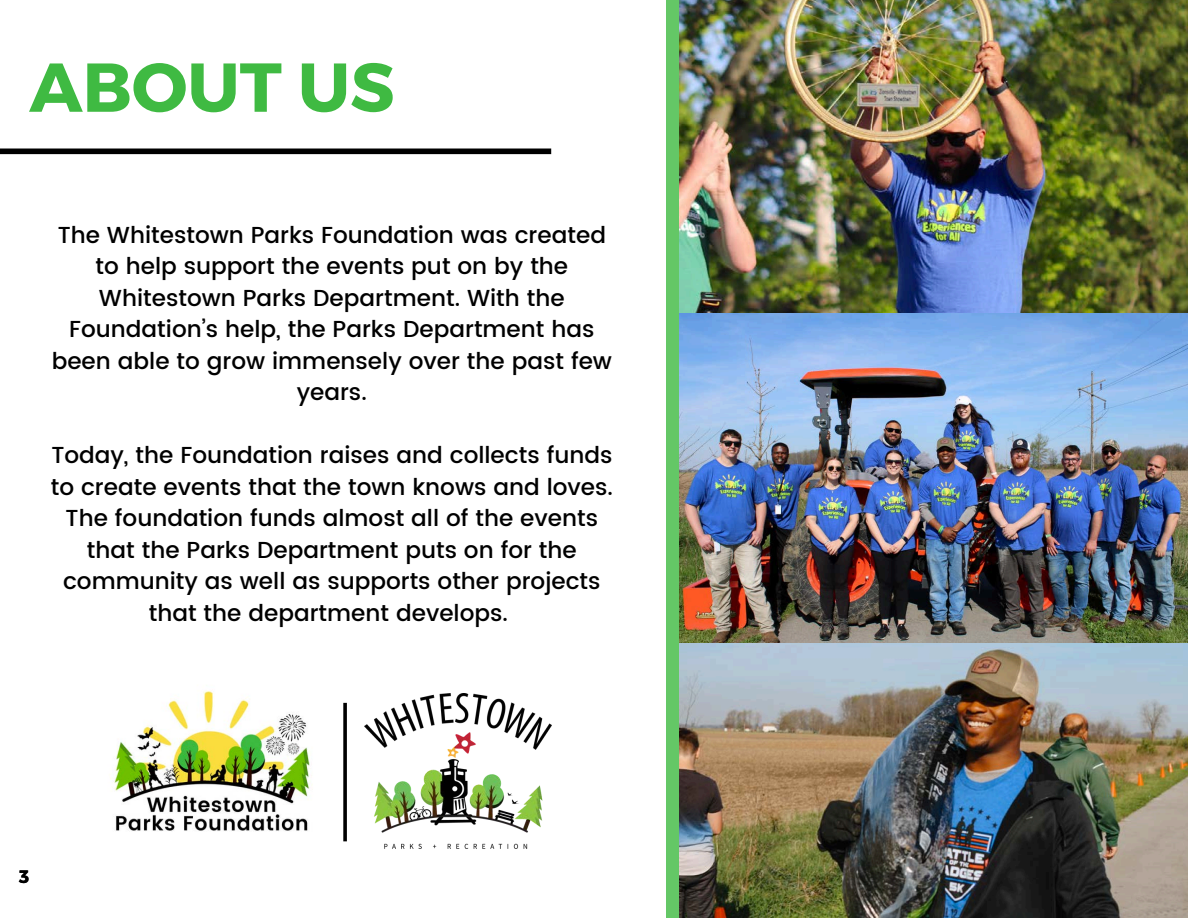
<style>
.page{position:relative;width:1188px;height:918px;background:#fff}
.page>*{position:absolute;margin:0;border:0;box-sizing:border-box;transform-origin:0 0}
.t1{font:700 69px "Montserrat";color:#3fba42}
.t2{font:500 23.1px/31.5px "Poppins";color:#000;text-align:center}
.t3{font:700 18px "Montserrat";color:#000}
</style>
<div class="page">
<div style="left:666px;top:0;width:295px;height:918px;background:linear-gradient(to bottom,#64c766,#64c766)"></div>
<img style="left:680px;top:0;width:508px;height:918px">
<div style="left:0;top:149px;width:551px;height:5px;background:#000"></div>
<img style="left:110px;top:691px;width:200px;height:140px">
<img style="left:364px;top:693px;width:187px;height:156px">
<svg style="left:343px;top:703px;width:4px;height:138px"></svg>
<h1 class="t1" style="left:29px;top:42px;width:367px">ABOUT US</h1>
<p class="t2" style="left:52px;top:219px;width:562px">The Whitestown Parks Foundation was created to help support the events put on by the Whitestown Parks Department. With the Foundation’s help, the Parks Department has been able to grow immensely over the past few years.</p>
<p class="t2" style="left:51px;top:439px;width:564px">Today, the Foundation raises and collects funds to create events that the town knows and loves.<br>The foundation funds almost all of the events that the Parks Department puts on for the community as well as supports other projects that the department develops.</p>
<p class="t3" style="left:19px;top:865px;width:12px">3</p>
</div>
